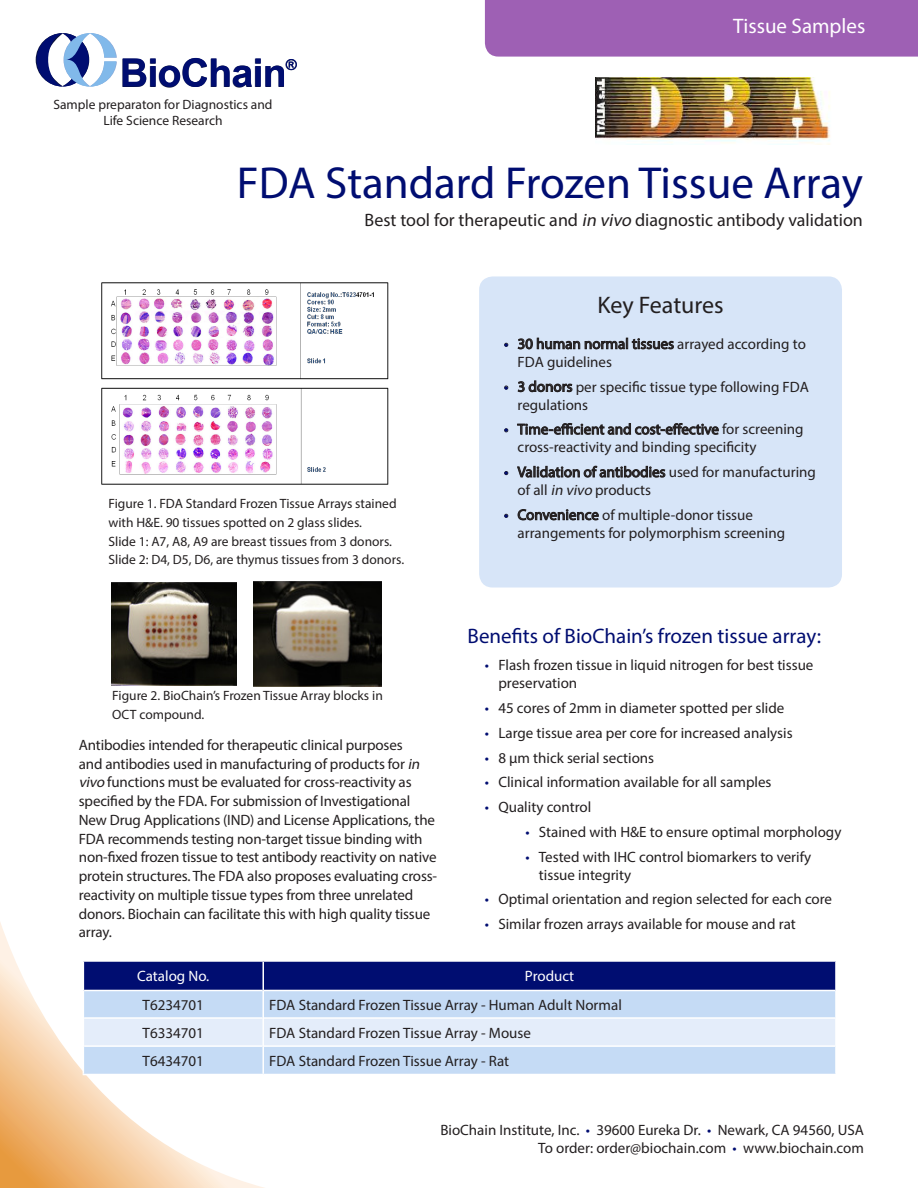
<style>
.page{position:relative;width:918px;height:1188px;background:#fff}
.page>*{position:absolute;margin:0;border:0;box-sizing:border-box;transform-origin:0 0}
.t1{font:45px "Myriad Pro";color:#000d71}
.t2{font:700 39.3px "Arial";letter-spacing:-.02em;color:#0d153c}
.t3{font:24px "Myriad Pro";color:#231f20}
.t4{font:21px "Myriad Pro";color:#000d71}
.t5{font:21px "Myriad Pro";color:#fff}
.t6{font:18px "Myriad Pro";color:#231f20}
.t7{font:15px/18.8px "Myriad Pro";color:#231f20}
.t8{font:15px "Myriad Pro";color:#fff}
.t9{font:700 14.85px "Arial";color:#0d153c}
.t10{font:13.5px/18.8px "Myriad Pro";color:#231f20}
.s1{font-style:italic}
.s2{color:#000d71}
</style>
<div class="page">
<svg style="left:36px;top:33px;width:261px;height:54px"></svg>
<div style="left:479px;top:276px;width:363px;height:312px;background:#d7e5f8;border-radius:14px"></div>
<div style="left:485px;top:0;width:433px;height:57px;background:#9e60b4"></div>
<svg style="left:504px;top:343px;width:4px;height:4px"></svg>
<svg style="left:517px;top:337px;width:157px;height:13px"></svg>
<svg style="left:504px;top:386px;width:4px;height:4px"></svg>
<svg style="left:517px;top:380px;width:56px;height:13px"></svg>
<svg style="left:504px;top:428px;width:4px;height:4px"></svg>
<svg style="left:517px;top:423px;width:202px;height:12px"></svg>
<svg style="left:504px;top:471px;width:4px;height:4px"></svg>
<svg style="left:517px;top:465px;width:149px;height:13px"></svg>
<svg style="left:504px;top:514px;width:4px;height:4px"></svg>
<svg style="left:517px;top:509px;width:82px;height:12px"></svg>
<svg style="left:0;top:922px;width:264px;height:266px"></svg>
<img style="left:101px;top:283px;width:288px;height:202px">
<img style="left:111px;top:582px;width:126px;height:104px">
<img style="left:254px;top:582px;width:128px;height:104px">
<hr style="left:83px;top:960px;width:180px;height:2px;background:#fff">
<hr style="left:263px;top:960px;width:574px;height:2px;background:#fff">
<hr style="left:83px;top:1074px;width:180px;height:1px;background:#fff">
<hr style="left:263px;top:1074px;width:574px;height:1px;background:#fff">
<svg style="left:83px;top:961px;width:753px;height:113px;background:#9eaed6"></svg>
<hr style="left:262px;top:1018px;width:2px;height:28px;background:#fff">
<hr style="left:835px;top:1018px;width:2px;height:28px;background:#fff">
<hr style="left:262px;top:1046px;width:2px;height:28px;background:#fff">
<hr style="left:835px;top:1046px;width:2px;height:28px;background:#fff">
<img style="left:595px;top:77px;width:235px;height:67px">
<h2 class="t2" style="left:120px;top:47px;width:168px">BioChain</h2>
<p class="t9" style="left:286px;top:55px;width:12px">®</p>
<p class="t10" style="left:53px;top:96px;width:221px;line-height:16.2px;text-align:center">Sample preparaton for Diagnostics and<br>Life Science Research</p>
<h3 class="t5" style="left:733px;top:13px;width:134px">Tissue Samples</h3>
<h1 class="t1" style="left:237px;top:155px;width:627px">FDA Standard Frozen Tissue Array</h1>
<p class="t6" style="left:365px;top:209px;width:500px">Best tool for therapeutic and <span class="s1">in vivo</span> diagnostic antibody validation</p>
<p class="t10" style="left:109px;top:494px;width:297px">Figure 1. FDA Standard Frozen Tissue Arrays stained with H&amp;E. 90 tissues spotted on 2 glass slides.<br>Slide 1: A7, A8, A9 are breast tissues from 3 donors.<br>Slide 2: D4, D5, D6, are thymus tissues from 3 donors.</p>
<h3 class="t3" style="left:598px;top:290px;width:128px">Key Features</h3>
<p class="t7" style="left:518px;top:334px;width:290px;line-height:18px;text-indent:-14px"><span class="s2">•</span> 30 human normal tissues arrayed according to<br>FDA guidelines</p>
<p class="t7" style="left:518px;top:377px;width:293px;line-height:18px;text-indent:-14px"><span class="s2">•</span> 3 donors per specific tissue type following FDA regulations</p>
<p class="t7" style="left:518px;top:420px;width:287px;line-height:18px;text-indent:-14px"><span class="s2">•</span> Time-efficient and cost-effective for screening cross-reactivity and binding specificity</p>
<p class="t7" style="left:518px;top:463px;width:300px;line-height:18px;text-indent:-14px"><span class="s2">•</span> Validation of antibodies used for manufacturing of all <span class="s1">in vivo</span> products</p>
<p class="t7" style="left:518px;top:505px;width:269px;line-height:18px;text-indent:-14px"><span class="s2">•</span> Convenience of multiple-donor tissue arrangements for polymorphism screening</p>
<h3 class="t4" style="left:468px;top:623px;width:355px">Benefits of BioChain’s frozen tissue array:</h3>
<p class="t7" style="left:498px;top:656px;width:317px;line-height:18px;text-indent:-14px"><span class="s2">•</span> Flash frozen tissue in liquid nitrogen for best tissue preservation</p>
<p class="t7" style="left:485px;top:699px;width:301px"><span class="s2">•</span> 45 cores of 2mm in diameter spotted per slide</p>
<p class="t7" style="left:485px;top:723px;width:309px"><span class="s2">•</span> Large tissue area per core for increased analysis</p>
<p class="t7" style="left:485px;top:748px;width:171px"><span class="s2">•</span> 8 µm thick serial sections</p>
<p class="t7" style="left:485px;top:773px;width:288px"><span class="s2">•</span> Clinical information available for all samples</p>
<p class="t7" style="left:485px;top:798px;width:108px"><span class="s2">•</span> Quality control</p>
<p class="t7" style="left:525px;top:822px;width:317px"><span class="s2">•</span> Stained with H&amp;E to ensure optimal morphology</p>
<p class="t7" style="left:539px;top:847px;width:274px;line-height:18px;text-indent:-14px"><span class="s2">•</span> Tested with IHC control biomarkers to verify tissue integrity</p>
<p class="t7" style="left:485px;top:890px;width:349px"><span class="s2">•</span> Optimal orientation and region selected for each core</p>
<p class="t7" style="left:485px;top:915px;width:312px"><span class="s2">•</span> Similar frozen arrays available for mouse and rat</p>
<p class="t10" style="left:112px;top:686px;width:272px">Figure 2. BioChain’s Frozen Tissue Array blocks in<br>OCT compound.</p>
<p class="t7" style="left:79px;top:735px;width:360px">Antibodies intended for therapeutic clinical purposes<br>and antibodies used in manufacturing of products for <span class="s1">in vivo</span> functions must be evaluated for cross-reactivity as specified by the FDA. For submission of Investigational New Drug Applications (IND) and License Applications, the FDA recommends testing non-target tissue binding with non-fixed frozen tissue to test antibody reactivity on native protein structures. The FDA also proposes evaluating cross&shy;reactivity on multiple tissue types from three unrelated donors. Biochain can facilitate this with high quality tissue array.</p>
<p class="t8" style="left:137px;top:967px;width:74px">Catalog No.</p>
<p class="t8" style="left:525px;top:967px;width:51px">Product</p>
<p class="t7" style="left:143px;top:995px;width:63px">T6234701</p>
<p class="t7" style="left:269px;top:995px;width:354px">FDA Standard Frozen Tissue Array - Human Adult Normal</p>
<p class="t7" style="left:143px;top:1023px;width:63px">T6334701</p>
<p class="t7" style="left:269px;top:1023px;width:263px">FDA Standard Frozen Tissue Array - Mouse</p>
<p class="t7" style="left:143px;top:1051px;width:63px">T6434701</p>
<p class="t7" style="left:269px;top:1051px;width:241px">FDA Standard Frozen Tissue Array - Rat</p>
<p class="t7" style="left:440px;top:1120px;width:425px;line-height:18px;text-align:right">BioChain Institute, Inc. <span class="s2">•</span> 39600 Eureka Dr. <span class="s2">•</span> Newark, CA 94560, USA<br>To order: order@biochain.com <span class="s2">•</span> www.biochain.com</p>
</div>
